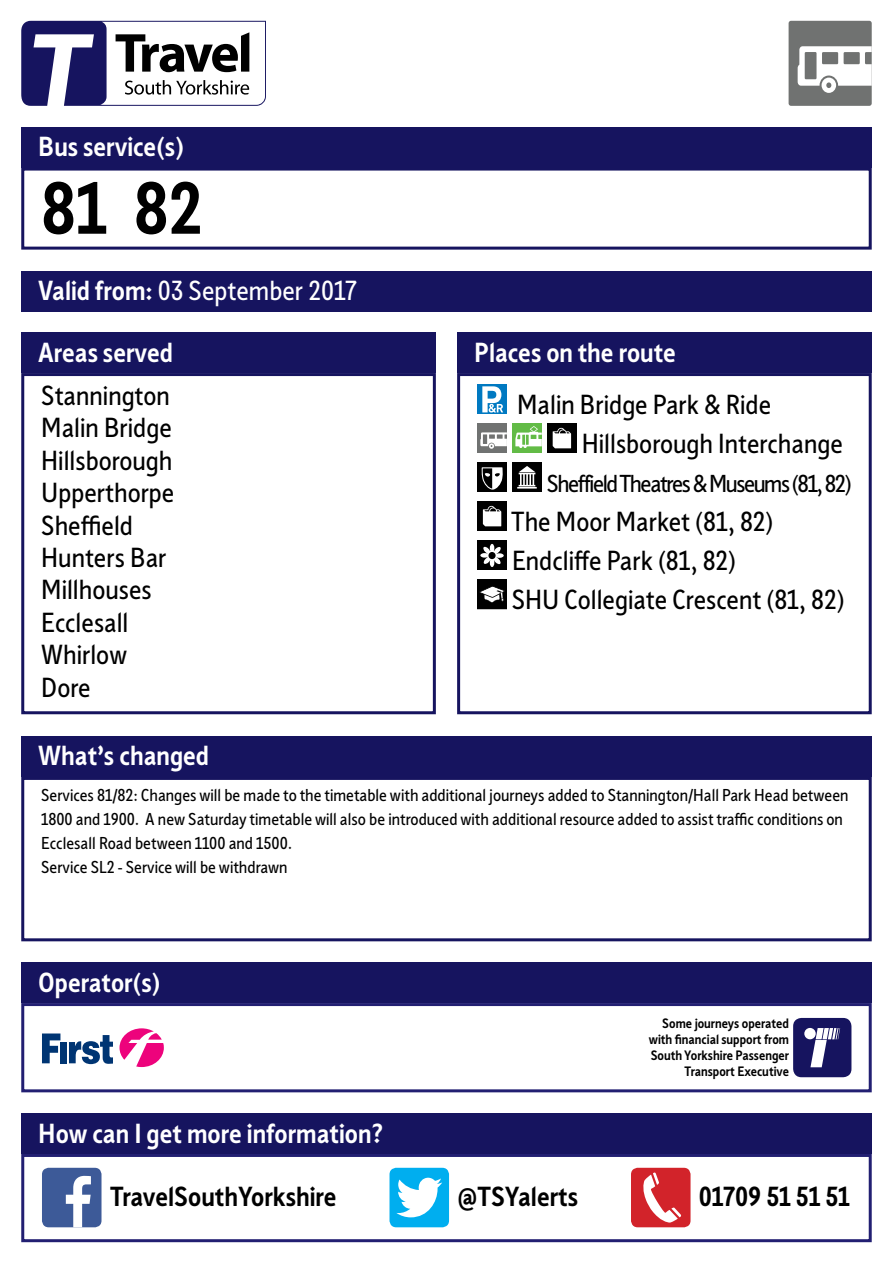
<style>
.page{position:relative;width:893px;height:1263px;background:#fff}
.page>*{position:absolute;margin:0;border:0;box-sizing:border-box;transform-origin:0 0}
.t1{font:700 72px "Sheffield Sans 2";color:#000}
.t2{font:27px/32.4px "Sheffield Sans 2";color:#000}
.t3{font:700 27px "Sheffield Sans 2";color:#fff}
.t4{font:700 27px "Sheffield Sans 2";color:#000}
.t5{font:27px "Sheffield Sans 2";color:#fff}
.t6{font:24px "Sheffield Sans 2";letter-spacing:-.06em;color:#000}
.t7{font:16.8px/24px "Sheffield Sans 2";color:#000}
.t8{font:700 13.35px/16px "Sheffield Sans 2";color:#000;text-align:right}
.s1{font-weight:700}
</style>
<div class="page">
<div style="left:21px;top:271px;width:851px;height:40px;background:#16145f"></div>
<div style="left:21px;top:127px;width:851px;height:41px;background:#16145f"></div>
<div style="left:21px;top:168px;width:851px;height:82px;border:3px solid #16145f"></div>
<div style="left:21px;top:736px;width:851px;height:41px;background:#16145f"></div>
<div style="left:21px;top:777px;width:851px;height:164px;border:3px solid #16145f"></div>
<div style="left:21px;top:333px;width:415px;height:40px;background:#16145f"></div>
<div style="left:21px;top:373px;width:415px;height:341px;border:3px solid #16145f"></div>
<div style="left:457px;top:333px;width:415px;height:40px;background:#16145f"></div>
<div style="left:477px;top:385px;width:30px;height:29px;background:#0079c1"></div>
<svg style="left:482px;top:386px;width:21px;height:26px"></svg>
<div style="left:477px;top:423px;width:30px;height:30px;background:#707271"></div>
<svg style="left:480px;top:432px;width:27px;height:17px"></svg>
<div style="left:512px;top:423px;width:30px;height:30px;background:#62bb46"></div>
<svg style="left:515px;top:426px;width:27px;height:22px"></svg>
<div style="left:547px;top:424px;width:30px;height:29px;background:#000"></div>
<svg style="left:553px;top:428px;width:18px;height:20px"></svg>
<div style="left:477px;top:463px;width:30px;height:29px;background:#000"></div>
<svg style="left:481px;top:467px;width:22px;height:23px"></svg>
<div style="left:512px;top:463px;width:30px;height:29px;background:#000"></div>
<hr style="left:517px;top:487px;width:20px;height:2px;background:#fff">
<svg style="left:519px;top:466px;width:16px;height:20px"></svg>
<div style="left:477px;top:502px;width:30px;height:29px;background:#000"></div>
<svg style="left:483px;top:506px;width:18px;height:20px"></svg>
<div style="left:477px;top:541px;width:30px;height:29px;background:#000"></div>
<svg style="left:480px;top:544px;width:24px;height:23px"></svg>
<svg style="left:477px;top:580px;width:30px;height:29px"></svg>
<div style="left:457px;top:373px;width:415px;height:341px;border:3px solid #16145f"></div>
<div style="left:21px;top:1113px;width:851px;height:41px;background:#16145f"></div>
<div style="left:21px;top:1154px;width:851px;height:88px;border:3px solid #221f72"></div>
<div style="left:42px;top:1168px;width:60px;height:59px;background:#3d5a98;border-radius:7px"></div>
<svg style="left:66px;top:1176px;width:25px;height:51px"></svg>
<div style="left:389px;top:1168px;width:60px;height:59px;background:#00aeef;border-radius:7px"></div>
<svg style="left:396px;top:1178px;width:46px;height:39px"></svg>
<div style="left:631px;top:1168px;width:59px;height:59px;background:#d2232a;border-radius:7px"></div>
<svg style="left:643px;top:1172px;width:38px;height:50px"></svg>
<div style="left:21px;top:962px;width:851px;height:41px;background:#16145f"></div>
<div style="left:21px;top:1003px;width:851px;height:89px;border:3px solid #221f72"></div>
<div style="left:793px;top:1018px;width:58px;height:59px;background:#16145f;border-radius:8px"></div>
<div style="left:804px;top:1028px;width:12px;height:11px;background:#fff;border-radius:50%"></div>
<svg style="left:810px;top:1028px;width:30px;height:39px"></svg>
<svg style="left:119px;top:1028px;width:45px;height:39px"></svg>
<svg style="left:42px;top:1033px;width:18px;height:30px"></svg>
<div style="left:60px;top:1042px;width:7px;height:21px;background:#003573"></div>
<svg style="left:69px;top:1035px;width:44px;height:29px"></svg>
<svg style="left:21px;top:21px;width:245px;height:85px"></svg>
<div style="left:789px;top:21px;width:83px;height:85px;background:#707271;border-radius:3px"></div>
<svg style="left:798px;top:46px;width:74px;height:47px"></svg>
<h2 class="t3" style="left:38px;top:128px;width:147px">Bus service(s)</h2>
<h1 class="t1" style="left:41px;top:160px;width:163px">81 82</h1>
<h2 class="t5" style="left:38px;top:272px;width:320px"><span class="s1">Valid from:</span> 03 September 2017</h2>
<h2 class="t3" style="left:38px;top:334px;width:136px">Areas served</h2>
<h2 class="t2" style="left:41px;top:379px;width:135px">Stannington<br>Malin Bridge<br>Hillsborough<br>Upperthorpe<br>Sheffield<br>Hunters Bar<br>Millhouses<br>Ecclesall<br>Whirlow<br>Dore</h2>
<h2 class="t3" style="left:474px;top:334px;width:203px">Places on the route</h2>
<h2 class="t2" style="left:582px;top:385px;width:263px;line-height:39px;text-indent:-65px">Malin Bridge Park &amp; Ride<br>Hillsborough Interchange</h2>
<h3 class="t6" style="left:547px;top:468px;width:306px">Sheffield Theatres &amp; Museums (81, 82)</h3>
<h2 class="t2" style="left:511px;top:502px;width:335px;line-height:39px">The Moor Market (81, 82)<br>Endcliffe Park (81, 82)<br>SHU Collegiate Crescent (81, 82)</h2>
<h2 class="t3" style="left:38px;top:738px;width:172px">What’s changed</h2>
<p class="t7" style="left:41px;top:783px;width:809px">Services 81/82: Changes will be made to the timetable with additional journeys added to Stannington/Hall Park Head between 1800 and 1900. A new Saturday timetable will also be introduced with additional resource added to assist traffic conditions on Ecclesall Road between 1100 and 1500.<br>Service SL2 - Service will be withdrawn</p>
<h2 class="t3" style="left:38px;top:964px;width:124px">Operator(s)</h2>
<p class="t8" style="left:649px;top:1015px;width:142px">Some journeys operated with financial support from<br>South Yorkshire Passenger<br>Transport Executive</p>
<h2 class="t3" style="left:38px;top:1115px;width:347px">How can I get more information?</h2>
<h2 class="t4" style="left:110px;top:1178px;width:228px">TravelSouthYorkshire</h2>
<h2 class="t4" style="left:458px;top:1178px;width:122px">@TSYalerts</h2>
<h2 class="t4" style="left:699px;top:1178px;width:153px">01709 51 51 51</h2>
</div>
